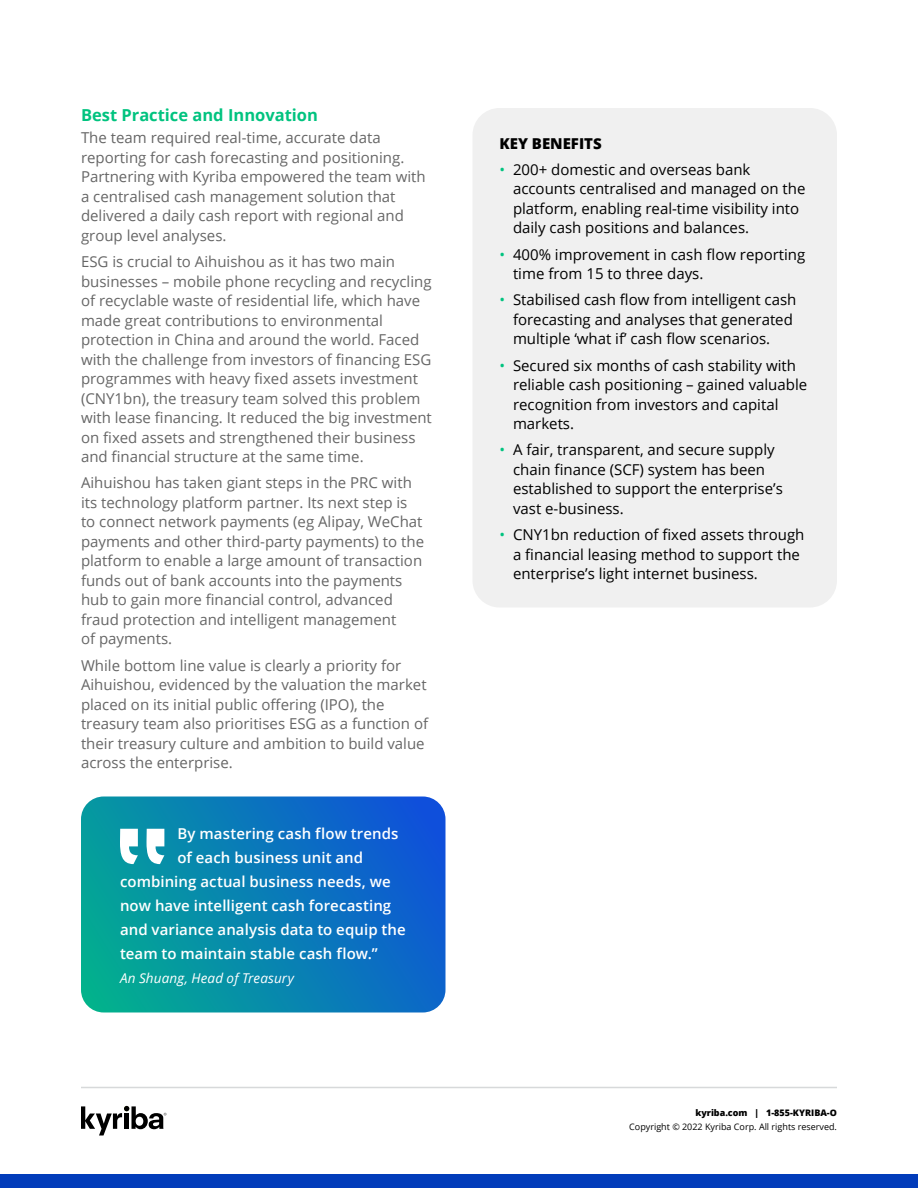
<style>
.page{position:relative;width:918px;height:1188px;background:#fff}
.page>*{position:absolute;margin:0;border:0;box-sizing:border-box;transform-origin:0 0}
.t1{font:700 16.5px "Open Sans";color:#00c37f}
.t2{font:15px/19.5px "Open Sans";color:#666}
.t3{font:15px/19.5px "Open Sans";color:#000}
.t4{font:600 15px "Open Sans";letter-spacing:.005em;color:#fff}
.t5{font:800 15px "Open Sans";color:#000}
.t6{font:italic 13.5px "Open Sans";letter-spacing:.01em;color:#fff}
.t7{font:9px "Open Sans";color:#000}
.t8{font:800 9px "Open Sans";color:#000}
.s1{color:#00c37f}
</style>
<div class="page">
<svg style="left:81px;top:1106px;width:85px;height:30px"></svg>
<div style="left:0;top:1174px;width:918px;height:14px;background:#023cba"></div>
<hr style="left:81px;top:1087px;width:756px;height:1px;background:#d7d9da">
<svg style="left:81px;top:796px;width:365px;height:216px;background:#0b7fb5"></svg>
<svg style="left:120px;top:829px;width:44px;height:35px"></svg>
<div style="left:472px;top:108px;width:365px;height:500px;background:#f0f0f0;border-radius:27px"></div>
<p class="t1" style="left:81px;top:103px;width:239px">Best Practice and Innovation</p>
<p class="t2" style="left:81px;top:128px;width:346px">The team required real-time, accurate data reporting for cash forecasting and positioning.<br>Partnering with Kyriba empowered the team with a centralised cash management solution that delivered a daily cash report with regional and group level analyses.</p>
<p class="t2" style="left:81px;top:252px;width:352px">ESG is crucial to Aihuishou as it has two main businesses – mobile phone recycling and recycling of recyclable waste of residential life, which have made great contributions to environmental protection in China and around the world. Faced with the challenge from investors of financing ESG programmes with heavy fixed assets investment (CNY1bn), the treasury team solved this problem with lease financing. It reduced the big investment on fixed assets and strengthened their business and financial structure at the same time.</p>
<p class="t2" style="left:81px;top:473px;width:345px">Aihuishou has taken giant steps in the PRC with its technology platform partner. Its next step is to connect network payments (eg Alipay, WeChat payments and other third-party payments) to the platform to enable a large amount of transaction funds out of bank accounts into the payments hub to gain more financial control, advanced fraud protection and intelligent management<br>of payments.</p>
<p class="t2" style="left:81px;top:655px;width:349px">While bottom line value is clearly a priority for Aihuishou, evidenced by the valuation the market placed on its initial public offering (IPO), the treasury team also prioritises ESG as a function of their treasury culture and ambition to build value across the enterprise.</p>
<p class="t4" style="left:177px;top:823px;width:223px">By mastering cash flow trends</p>
<p class="t4" style="left:177px;top:847px;width:187px">of each business unit and</p>
<p class="t4" style="left:120px;top:871px;width:272px">combining actual business needs, we</p>
<p class="t4" style="left:120px;top:895px;width:273px">now have intelligent cash forecasting</p>
<p class="t4" style="left:120px;top:919px;width:287px">and variance analysis data to equip the</p>
<p class="t4" style="left:120px;top:943px;width:259px">team to maintain stable cash flow.”</p>
<p class="t6" style="left:120px;top:969px;width:176px">An Shuang, Head of Treasury</p>
<p class="t5" style="left:500px;top:132px;width:104px">KEY BENEFITS</p>
<p class="t3" style="left:513px;top:159px;width:294px;text-indent:-14px"><span class="s1">•</span> 200+ domestic and overseas bank accounts centralised and managed on the platform, enabling real-time visibility into daily cash positions and balances.</p>
<p class="t3" style="left:513px;top:244px;width:294px;text-indent:-14px"><span class="s1">•</span> 400% improvement in cash flow reporting time from 15 to three days.</p>
<p class="t3" style="left:513px;top:290px;width:285px;text-indent:-14px"><span class="s1">•</span> Stabilised cash flow from intelligent cash forecasting and analyses that generated multiple ‘what if’ cash flow scenarios.</p>
<p class="t3" style="left:513px;top:355px;width:296px;text-indent:-14px"><span class="s1">•</span> Secured six months of cash stability with reliable cash positioning – gained valuable recognition from investors and capital markets.</p>
<p class="t3" style="left:513px;top:440px;width:271px;text-indent:-14px"><span class="s1">•</span> A fair, transparent, and secure supply chain finance (SCF) system has been established to support the enterprise’s vast e-business.</p>
<p class="t3" style="left:513px;top:525px;width:293px;text-indent:-14px"><span class="s1">•</span> CNY1bn reduction of fixed assets through a financial leasing method to support the enterprise’s light internet business.</p>
<p class="t8" style="left:695px;top:1106px;width:143px">kyriba.com | 1-855-KYRIBA-O</p>
<p class="t7" style="left:629px;top:1120px;width:209px">Copyright © 2022 Kyriba Corp. All rights reserved.</p>
</div>
